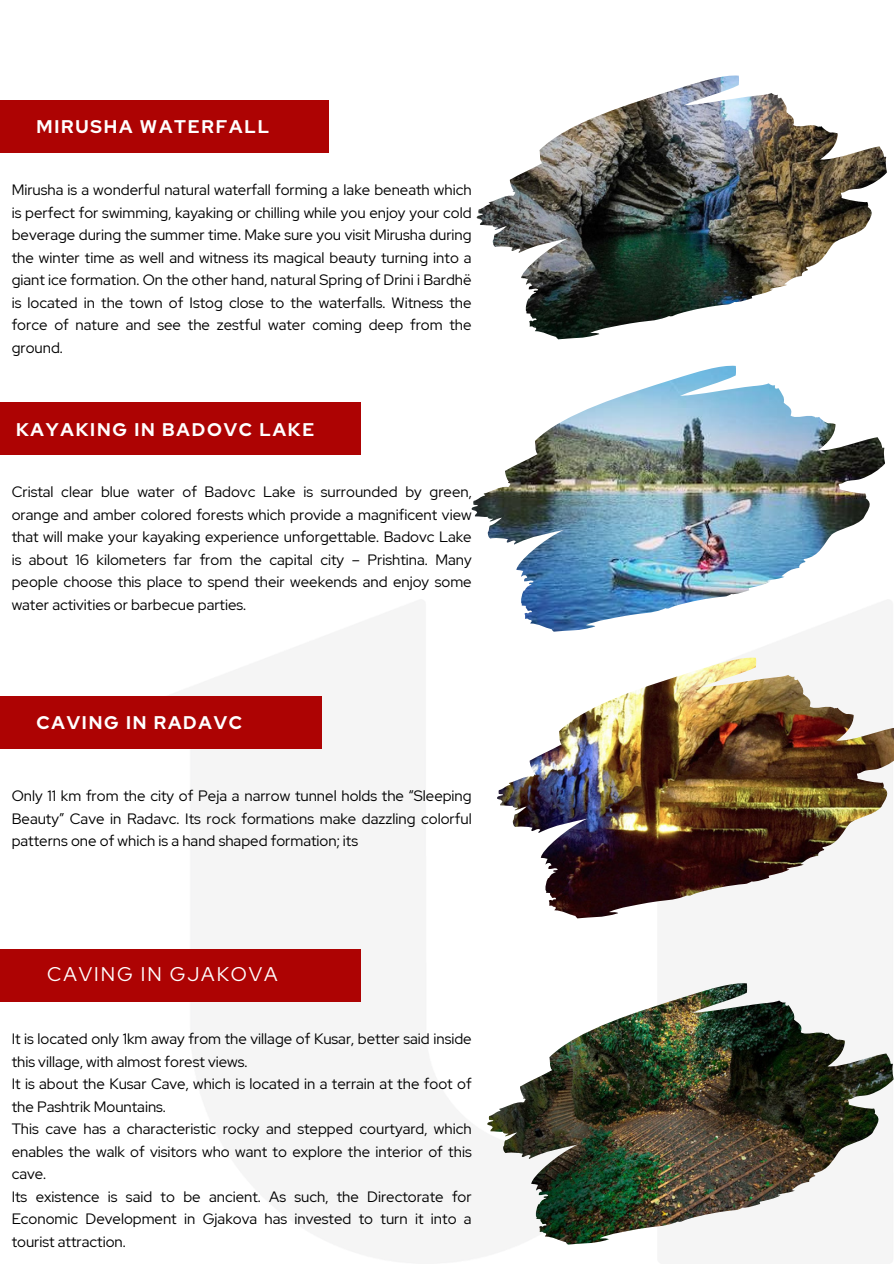
<style>
.page{position:relative;width:894px;height:1264px;background:#fff}
.page>*{position:absolute;margin:0;border:0;box-sizing:border-box;transform-origin:0 0}
.t1{font:19.8px "Red Hat Display";letter-spacing:.1em;color:#fff}
.t2{font:700 18.3px "Red Hat Display";letter-spacing:.1em;color:#fff}
.t3{font:15px/22.5px "Red Hat Display";color:#000;text-align:justify}
</style>
<div class="page">
<div style="left:0;top:402px;width:360px;height:53px;background:#ad0303"></div>
<div style="left:0;top:100px;width:328px;height:53px;background:#ad0303"></div>
<img style="left:476px;top:75px;width:410px;height:264px">
<div style="left:0;top:695px;width:322px;height:53px;background:#ad0303"></div>
<div style="left:0;top:948px;width:360px;height:53px;background:#ad0303"></div>
<img style="left:471px;top:366px;width:413px;height:265px">
<img style="left:497px;top:657px;width:396px;height:261px">
<img style="left:487px;top:983px;width:406px;height:261px">
<p class="t2" style="left:37px;top:115px;width:234px">MIRUSHA WATERFALL</p>
<p class="t3" style="left:12px;top:178px;width:461px">Mirusha is a wonderful natural waterfall forming a lake beneath which is perfect for swimming, kayaking or chilling while you enjoy your cold beverage during the summer time. Make sure you visit Mirusha during the winter time as well and witness its magical beauty turning into a giant ice formation. On the other hand, natural Spring of Drini i Bardhë is located in the town of Istog close to the waterfalls. Witness the force of nature and see the zestful water coming deep from the ground.</p>
<p class="t2" style="left:16px;top:417px;width:299px">KAYAKING IN BADOVC LAKE</p>
<p class="t3" style="left:12px;top:480px;width:461px">Cristal clear blue water of Badovc Lake is surrounded by green, orange and amber colored forests which provide a magnificent view that will make your kayaking experience unforgettable. Badovc Lake is about 16 kilometers far from the capital city – Prishtina. Many people choose this place to spend their weekends and enjoy some water activities or barbecue parties.</p>
<p class="t2" style="left:37px;top:710px;width:207px">CAVING IN RADAVC</p>
<p class="t3" style="left:12px;top:784px;width:461px">Only 11 km from the city of Peja a narrow tunnel holds the “Sleeping Beauty” Cave in Radavc. Its rock formations make dazzling colorful patterns one of which is a hand shaped formation; its</p>
<h1 class="t1" style="left:47px;top:960px;width:232px">CAVING IN GJAKOVA</h1>
<h2 class="t3" style="left:12px;top:1027px;width:461px">It is located only 1km away from the village of Kusar, better said inside this village, with almost forest views.</h2>
<p class="t3" style="left:12px;top:1072px;width:461px">It is about the Kusar Cave, which is located in a terrain at the foot of the Pashtrik Mountains.</p>
<p class="t3" style="left:12px;top:1117px;width:461px">This cave has a characteristic rocky and stepped courtyard, which enables the walk of visitors who want to explore the interior of this cave.</p>
<p class="t3" style="left:12px;top:1184px;width:461px">Its existence is said to be ancient. As such, the Directorate for Economic Development in Gjakova has invested to turn it into a tourist attraction.</p>
</div>
